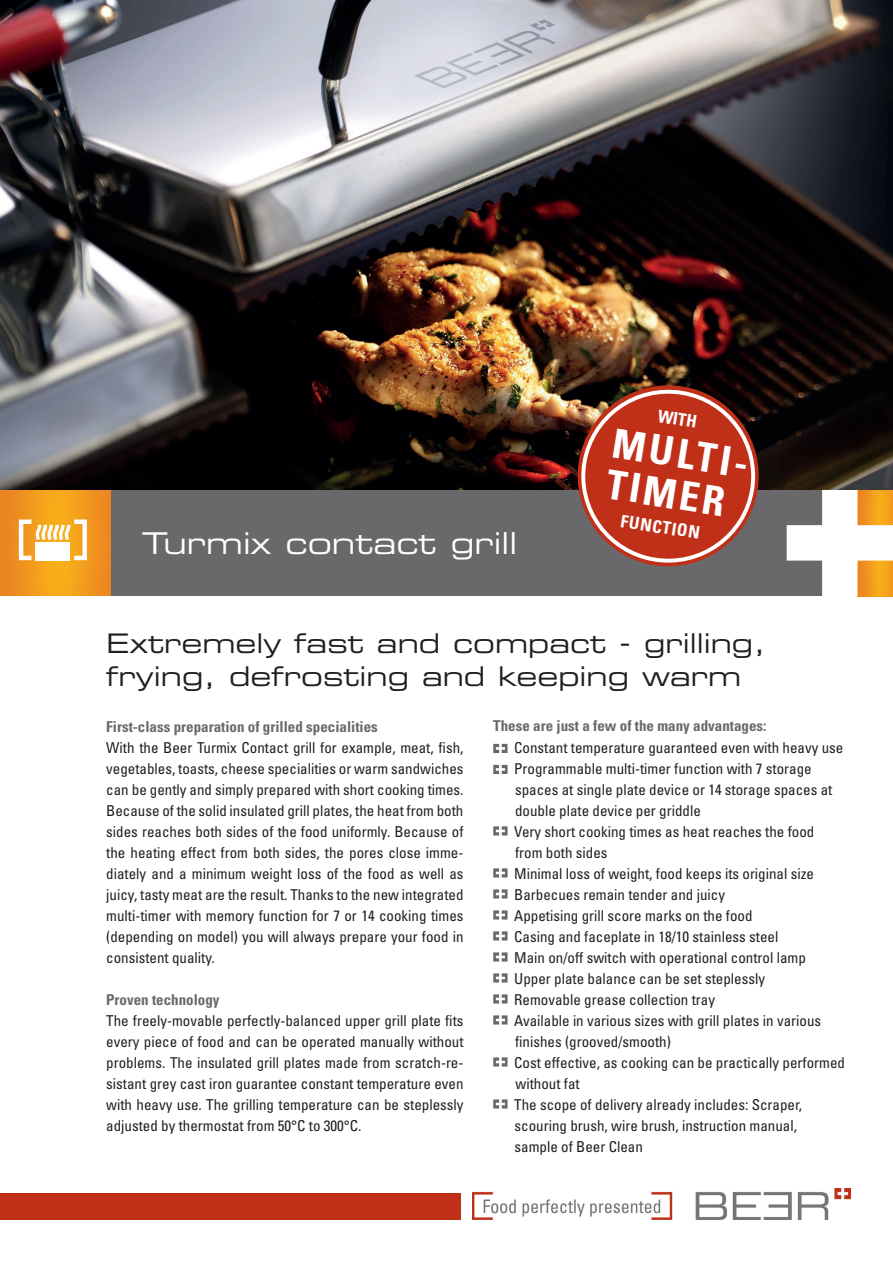
<style>
.page{position:relative;width:893px;height:1263px;background:#fff}
.page>*{position:absolute;margin:0;border:0;box-sizing:border-box;transform-origin:0 0}
.t1{font:700 condensed 40.35px/41.7px "Univers LT";color:#fff}
.t2{font:30px "Eurostile LT Extended Two";color:#fff}
.t3{font:27px/33px "Eurostile LT Extended Two";color:#231f20}
.t4{font:700 condensed 17.25px "Univers LT";color:#fff}
.t5{font:condensed 15px/21px "Univers LT";color:#231f20;text-align:justify}
.t6{font:700 condensed 15px "Univers LT";color:#69696c}
</style>
<div class="page">
<div style="left:0;top:489px;width:893px;height:106px;background:#69696c"></div>
<svg style="left:787px;top:490px;width:106px;height:106px"></svg>
<img style="left:0;top:490px;width:111px;height:105px">
<svg style="left:19px;top:519px;width:68px;height:41px;background:#f9d290"></svg>
<div style="left:0;top:1193px;width:460px;height:26px;background:#c03019"></div>
<img style="left:472px;top:1189px;width:378px;height:30px">
<svg style="left:493px;top:744px;width:15px;height:9px"></svg>
<svg style="left:493px;top:765px;width:15px;height:9px"></svg>
<svg style="left:493px;top:826px;width:15px;height:9px"></svg>
<svg style="left:493px;top:868px;width:15px;height:9px"></svg>
<svg style="left:493px;top:889px;width:15px;height:9px"></svg>
<svg style="left:493px;top:910px;width:15px;height:9px"></svg>
<svg style="left:493px;top:931px;width:15px;height:9px"></svg>
<svg style="left:493px;top:952px;width:15px;height:9px"></svg>
<svg style="left:493px;top:973px;width:15px;height:9px"></svg>
<svg style="left:493px;top:994px;width:15px;height:9px"></svg>
<svg style="left:493px;top:1015px;width:15px;height:9px"></svg>
<svg style="left:493px;top:1057px;width:15px;height:9px"></svg>
<svg style="left:493px;top:1099px;width:15px;height:9px"></svg>
<img style="left:0;top:0;width:893px;height:490px">
<svg style="left:576px;top:384px;width:184px;height:183px;background:#a74231"></svg>
<h2 class="t2" style="left:142px;top:522px;width:376px">Turmix contact grill</h2>
<p class="t4" style="left:660px;top:405px;width:41px;rotate:9deg">WITH</p>
<h1 class="t1" style="left:616px;top:422px;width:145px;rotate:9deg">MULTI-<br>TIMER</h1>
<p class="t4" style="left:622px;top:510px;width:81px;rotate:9deg">FUNCTION</p>
<h3 class="t3" style="left:106px;top:626px;width:661px">Extremely fast and compact - grilling, frying, defrosting and keeping warm</h3>
<p class="t6" style="left:493px;top:716px;width:275px">These are just a few of the many advantages:</p>
<p class="t5" style="left:514px;top:737px;width:332px;text-align:left">Constant temperature guaranteed even with heavy use Programmable multi-timer function with 7 storage spaces at single plate device or 14 storage spaces at double plate device per griddle<br>Very short cooking times as heat reaches the food from both sides<br>Minimal loss of weight, food keeps its original size Barbecues remain tender and juicy<br>Appetising grill score marks on the food<br>Casing and faceplate in 18/10 stainless steel<br>Main on/off switch with operational control lamp Upper plate balance can be set steplessly<br>Removable grease collection tray<br>Available in various sizes with grill plates in various finishes (grooved/smooth)<br>Cost effective, as cooking can be practically performed without fat<br>The scope of delivery already includes: Scraper, scouring brush, wire brush, instruction manual,<br>sample of Beer Clean</p>
<p class="t6" style="left:106px;top:717px;width:273px">First-class preparation of grilled specialities</p>
<p class="t5" style="left:106px;top:737px;width:359px">With the Beer Turmix Contact grill for example, meat, fish, vegetables, toasts, cheese specialities or warm sandwiches can be gently and simply prepared with short cooking times.<br>Because of the solid insulated grill plates, the heat from both sides reaches both sides of the food uniformly. Because of the heating effect from both sides, the pores close imme&shy;diately and a minimum weight loss of the food as well as juicy, tasty meat are the result. Thanks to the new integrated multi-timer with memory function for 7 or 14 cooking times (depending on model) you will always prepare your food in consistent quality.</p>
<p class="t6" style="left:106px;top:990px;width:115px">Proven technology</p>
<p class="t5" style="left:106px;top:1010px;width:359px">The freely-movable perfectly-balanced upper grill plate fits every piece of food and can be operated manually without problems. The insulated grill plates made from scratch-re&shy;sistant grey cast iron guarantee constant temperature even with heavy use. The grilling temperature can be steplessly adjusted by thermostat from 50°C to 300°C.</p>
</div>
